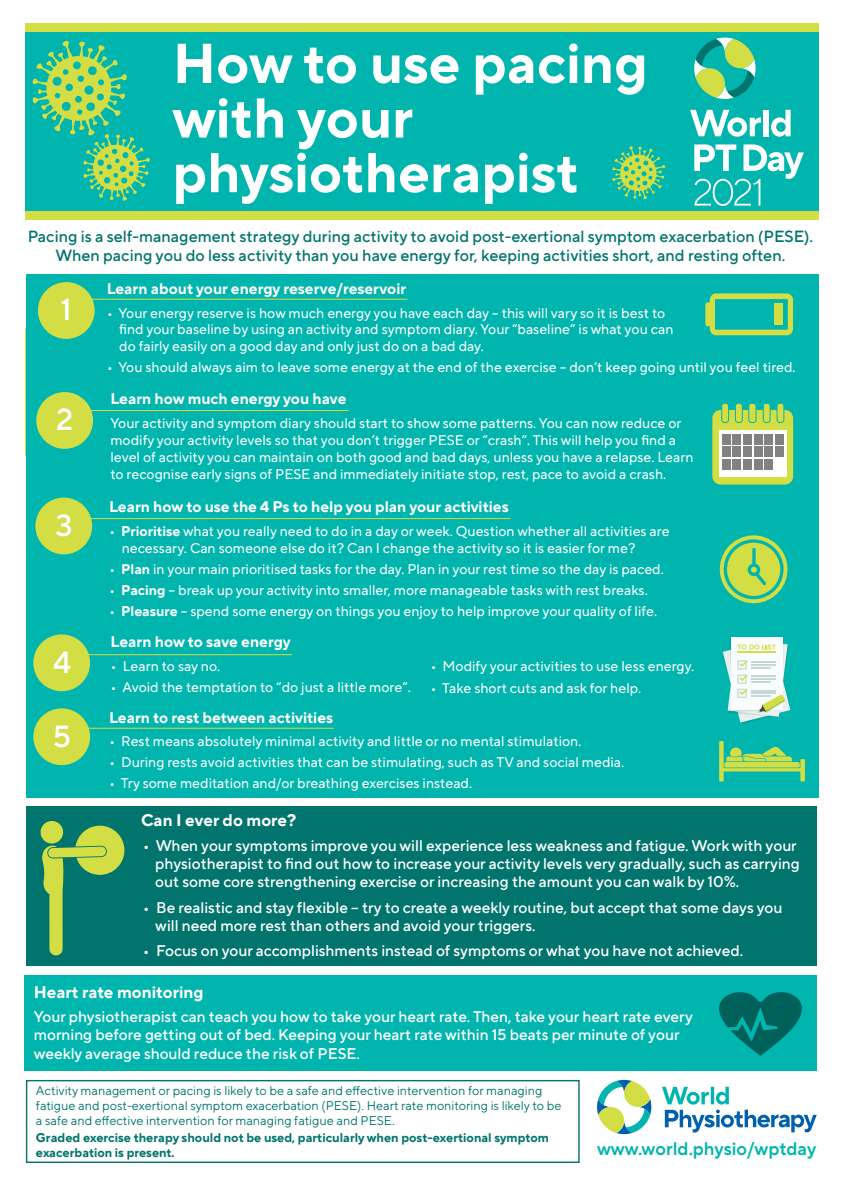
<style>
.page{position:relative;width:842px;height:1191px;background:#fff}
.page>*{position:absolute;margin:0;border:0;box-sizing:border-box;transform-origin:0 0}
.t1{font:700 56px/54.6px "TT Norms Pro";color:#fff}
.t2{font:500 30.4px "TT Norms Pro";color:#fff}
.t3{font:600 18.2px "TT Norms Pro";color:#00b5ae}
.t4{font:700 16.8px "TT Norms Pro";color:#fff}
.t5{font:500 16.1px/19.3px "TT Norms Pro";color:#00746d;text-align:center}
.t6{font:500 15.4px/18.2px "TT Norms Pro";color:#fff}
.t7{font:700 15.4px "TT Norms Pro";color:#fff}
.t8{font:14px/16.8px "TT Norms Pro";color:#fff}
.t9{font:12.6px/15.1px "TT Norms Pro";color:#00746d}
.t10{font:700 12.6px/14.7px "TT Norms Pro";color:#00746d}
.s1{font-weight:700}
</style>
<div class="page">
<div style="left:26px;top:806px;width:115px;height:160px;background:#00746d"></div>
<div style="left:138px;top:806px;width:679px;height:160px;background:#00746d"></div>
<div style="left:25px;top:25px;width:793px;height:186px;background:#00b5ae"></div>
<div style="left:25px;top:211px;width:793px;height:9px;background:#d2de43"></div>
<div style="left:25px;top:23px;width:793px;height:9px;background:#d2de43"></div>
<svg style="left:694px;top:38px;width:62px;height:61px"></svg>
<svg style="left:690px;top:110px;width:71px;height:27px"></svg>
<div style="left:764px;top:110px;width:5px;height:26px;background:#fff"></div>
<svg style="left:771px;top:110px;width:20px;height:27px"></svg>
<svg style="left:694px;top:144px;width:110px;height:62px"></svg>
<svg style="left:32px;top:41px;width:118px;height:160px"></svg>
<svg style="left:612px;top:146px;width:53px;height:53px"></svg>
<div style="left:25px;top:974px;width:792px;height:96px;background:#00b5ae"></div>
<div style="left:26px;top:274px;width:792px;height:523px;background:#00b5ae"></div>
<svg style="left:662px;top:1086px;width:155px;height:46px"></svg>
<svg style="left:597px;top:1079px;width:54px;height:55px"></svg>
<div style="left:26px;top:1080px;width:554px;height:83px;border:1px solid #00746d"></div>
<div style="left:38px;top:282px;width:57px;height:57px;background:#d2de43;border-radius:50%"></div>
<hr style="left:78px;top:299px;width:329px;height:1px;background:#d2de43">
<div style="left:36px;top:392px;width:57px;height:57px;background:#d2de43;border-radius:50%"></div>
<hr style="left:77px;top:410px;width:272px;height:1px;background:#d2de43">
<div style="left:35px;top:497px;width:57px;height:57px;background:#d2de43;border-radius:50%"></div>
<hr style="left:83px;top:518px;width:427px;height:1px;background:#d2de43">
<div style="left:33px;top:634px;width:57px;height:57px;background:#d2de43;border-radius:50%"></div>
<hr style="left:78px;top:654px;width:214px;height:1px;background:#d2de43">
<div style="left:33px;top:708px;width:57px;height:57px;background:#d2de43;border-radius:50%"></div>
<svg style="left:705px;top:293px;width:88px;height:42px"></svg>
<div style="left:774px;top:303px;width:9px;height:22px;background:#d2de43"></div>
<svg style="left:719px;top:535px;width:69px;height:69px"></svg>
<svg style="left:722px;top:638px;width:68px;height:86px"></svg>
<hr style="left:78px;top:728px;width:256px;height:1px;background:#d2de43">
<div style="left:712px;top:410px;width:81px;height:74px;background:#d2de43;border-radius:8px"></div>
<div style="left:719px;top:430px;width:68px;height:46px;background:#fff"></div>
<div style="left:735px;top:403px;width:7px;height:19px;background:#d2de43;border-radius:3px"></div>
<div style="left:735px;top:403px;width:8px;height:20px;border:1px solid #08b5ae;border-radius:3px"></div>
<div style="left:749px;top:403px;width:7px;height:19px;background:#d2de43;border-radius:3px"></div>
<div style="left:748px;top:403px;width:8px;height:20px;border:1px solid #08b5ae;border-radius:3px"></div>
<div style="left:722px;top:403px;width:6px;height:19px;background:#d2de43;border-radius:3px"></div>
<div style="left:721px;top:403px;width:8px;height:20px;border:1px solid #08b5ae;border-radius:3px"></div>
<div style="left:777px;top:403px;width:7px;height:19px;background:#d2de43;border-radius:3px"></div>
<div style="left:776px;top:403px;width:8px;height:20px;border:1px solid #08b5ae;border-radius:3px"></div>
<div style="left:763px;top:403px;width:7px;height:19px;background:#d2de43;border-radius:3px"></div>
<div style="left:763px;top:403px;width:8px;height:20px;border:1px solid #08b5ae;border-radius:3px"></div>
<div style="left:743px;top:434px;width:9px;height:10px;background:#808180"></div>
<div style="left:754px;top:434px;width:9px;height:10px;background:#808180"></div>
<div style="left:764px;top:434px;width:9px;height:10px;background:#808180"></div>
<div style="left:775px;top:434px;width:9px;height:10px;background:#808180"></div>
<div style="left:722px;top:447px;width:9px;height:10px;background:#808180"></div>
<div style="left:732px;top:447px;width:9px;height:10px;background:#808180"></div>
<div style="left:743px;top:447px;width:9px;height:10px;background:#808180"></div>
<div style="left:754px;top:447px;width:9px;height:10px;background:#808180"></div>
<div style="left:764px;top:447px;width:9px;height:10px;background:#808180"></div>
<div style="left:775px;top:447px;width:9px;height:10px;background:#808180"></div>
<div style="left:722px;top:460px;width:9px;height:10px;background:#808180"></div>
<div style="left:732px;top:460px;width:9px;height:10px;background:#808180"></div>
<div style="left:743px;top:460px;width:9px;height:10px;background:#808180"></div>
<div style="left:754px;top:460px;width:9px;height:10px;background:#808180"></div>
<div style="left:764px;top:460px;width:9px;height:10px;background:#808180"></div>
<svg style="left:719px;top:741px;width:86px;height:40px"></svg>
<svg style="left:41px;top:821px;width:83px;height:134px"></svg>
<svg style="left:719px;top:992px;width:83px;height:63px"></svg>
<div style="left:722px;top:434px;width:9px;height:10px;background:#808180"></div>
<div style="left:732px;top:434px;width:9px;height:10px;background:#808180"></div>
<h1 class="t1" style="left:173px;top:32px;width:477px">How to use pacing with your physiotherapist</h1>
<p class="t5" style="left:28px;top:226px;width:787px">Pacing is a self-management strategy during activity to avoid post-exertional symptom exacerbation (PESE).<br>When pacing you do less activity than you have energy for, keeping activities short, and resting often.</p>
<h2 class="t2" style="left:61px;top:287px;width:13px">1</h2>
<p class="t7" style="left:107px;top:277px;width:301px">Learn about your energy reserve/reservoir</p>
<p class="t8" style="left:119px;top:303px;width:556px;text-indent:-13px">• Your energy reserve is how much energy you have each day – this will vary so it is best to find your baseline by using an activity and symptom diary. Your “baseline” is what you can do fairly easily on a good day and only just do on a bad day.</p>
<p class="t8" style="left:107px;top:358px;width:690px">• You should always aim to leave some energy at the end of the exercise – don’t keep going until you feel tired.</p>
<p class="t7" style="left:110px;top:387px;width:238px">Learn how much energy you have</p>
<p class="t8" style="left:110px;top:414px;width:585px">Your activity and symptom diary should start to show some patterns. You can now reduce or modify your activity levels so that you don’t trigger PESE or “crash”. This will help you find a level of activity you can maintain on both good and bad days, unless you have a relapse. Learn to recognise early signs of PESE and immediately initiate stop, rest, pace to avoid a crash.</p>
<p class="t7" style="left:109px;top:495px;width:401px">Learn how to use the 4 Ps to help you plan your activities</p>
<p class="t8" style="left:122px;top:522px;width:549px;text-indent:-13px">• <span class="s1">Prioritise</span> what you really need to do in a day or week. Question whether all activities are necessary. Can someone else do it? Can I change the activity so it is easier for me?</p>
<p class="t8" style="left:109px;top:559px;width:556px">• <span class="s1">Plan</span> in your main prioritised tasks for the day. Plan in your rest time so the day is paced.</p>
<p class="t8" style="left:109px;top:580px;width:540px">• <span class="s1">Pacing</span> – break up your activity into smaller, more manageable tasks with rest breaks.</p>
<p class="t8" style="left:109px;top:601px;width:550px">• <span class="s1">Pleasure</span> – spend some energy on things you enjoy to help improve your quality of life.</p>
<p class="t7" style="left:111px;top:630px;width:182px">Learn how to save energy</p>
<p class="t8" style="left:111px;top:656px;width:111px">• Learn to say no.</p>
<p class="t8" style="left:111px;top:677px;width:302px">• Avoid the temptation to “do just a little more”.</p>
<h2 class="t2" style="left:56px;top:397px;width:19px">2</h2>
<h2 class="t2" style="left:55px;top:503px;width:19px">3</h2>
<h2 class="t2" style="left:53px;top:640px;width:19px">4</h2>
<p class="t8" style="left:430px;top:657px;width:265px">• Modify your activities to use less energy.</p>
<p class="t8" style="left:430px;top:678px;width:212px">• Take short cuts and ask for help.</p>
<h2 class="t2" style="left:53px;top:714px;width:19px">5</h2>
<p class="t7" style="left:109px;top:706px;width:226px">Learn to rest between activities</p>
<p class="t8" style="left:109px;top:732px;width:474px">• Rest means absolutely minimal activity and little or no mental stimulation.</p>
<p class="t8" style="left:109px;top:753px;width:517px">• During rests avoid activities that can be stimulating, such as TV and social media.</p>
<p class="t8" style="left:109px;top:774px;width:365px">• Try some meditation and/or breathing exercises instead.</p>
<p class="t4" style="left:141px;top:807px;width:156px">Can I ever do more?</p>
<p class="t6" style="left:155px;top:835px;width:646px;text-indent:-13px">• When your symptoms improve you will experience less weakness and fatigue. Work with your physiotherapist to find out how to increase your activity levels very gradually, such as carrying out some core strengthening exercise or increasing the amount you can walk by 10%.</p>
<p class="t6" style="left:155px;top:896px;width:629px;text-indent:-13px">• Be realistic and stay flexible – try to create a weekly routine, but accept that some days you will need more rest than others and avoid your triggers.</p>
<p class="t6" style="left:143px;top:940px;width:602px">• Focus on your accomplishments instead of symptoms or what you have not achieved.</p>
<p class="t4" style="left:34px;top:980px;width:171px">Heart rate monitoring</p>
<p class="t6" style="left:34px;top:1006px;width:661px">Your physiotherapist can teach you how to take your heart rate. Then, take your heart rate every morning before getting out of bed. Keeping your heart rate within 15 beats per minute of your weekly average should reduce the risk of PESE.</p>
<p class="t9" style="left:36px;top:1081px;width:527px">Activity management or pacing is likely to be a safe and effective intervention for managing fatigue and post-exertional symptom exacerbation (PESE). Heart rate monitoring is likely to be a safe and effective intervention for managing fatigue and PESE.</p>
<p class="t10" style="left:36px;top:1129px;width:514px">Graded exercise therapy should not be used, particularly when post-exertional symptom exacerbation is present.</p>
<h3 class="t3" style="left:597px;top:1135px;width:221px">www.world.physio/wptday</h3>
</div>
